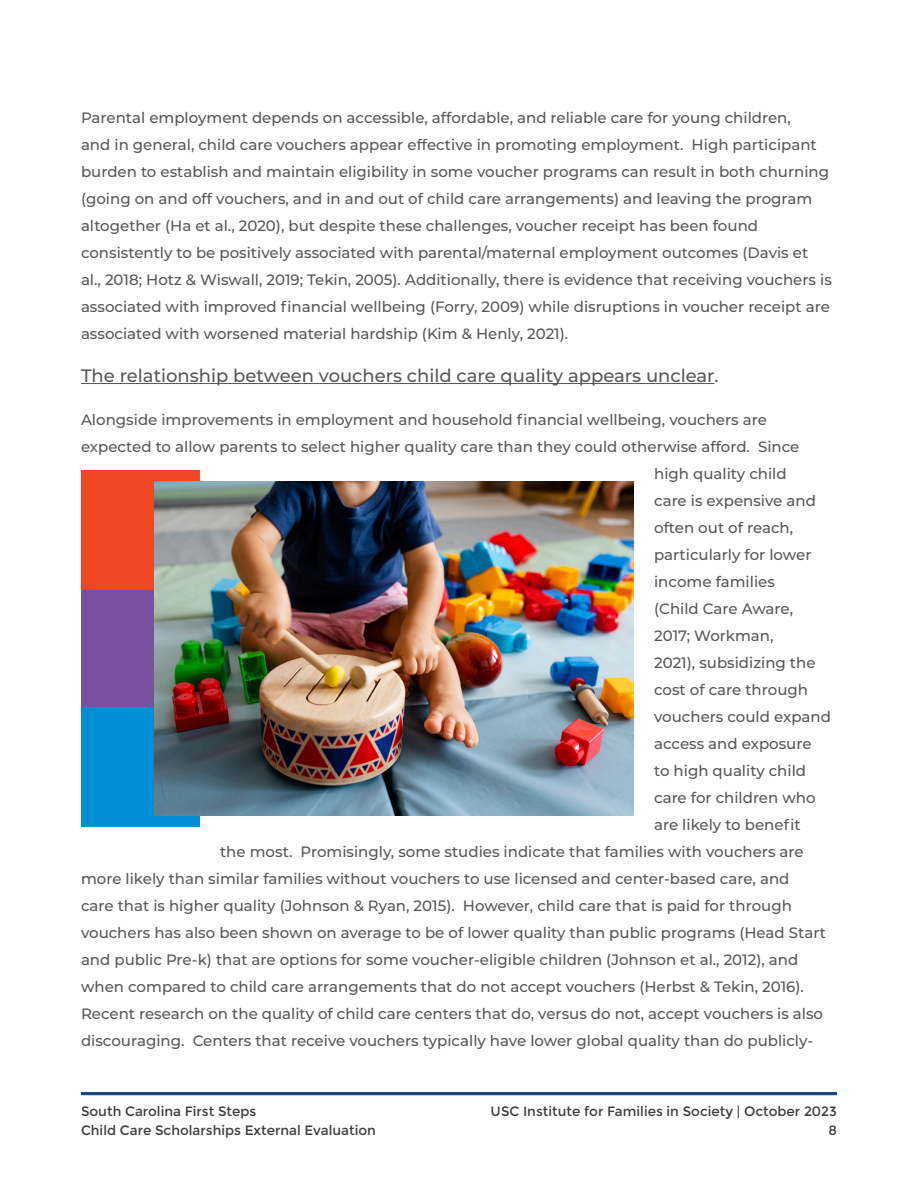
<style>
.page{position:relative;width:918px;height:1188px;background:#fff}
.page>*{position:absolute;margin:0;border:0;box-sizing:border-box;transform-origin:0 0}
.t1{font:500 18px "Montserrat";color:#57585a}
.t2{font:500 15px/27px "Montserrat";color:#57585a}
.t3{font:13.5px/18.9px "Montserrat";color:#3e3e3f}
</style>
<div class="page">
<hr style="left:81px;top:1092px;width:756px;height:3px;background:#1c4584">
<hr style="left:81px;top:383px;width:633px;height:1px;background:#57585a">
<img style="left:81px;top:470px;width:119px;height:357px">
<img style="left:154px;top:482px;width:480px;height:334px">
<p class="t2" style="left:81px;top:103px;width:752px">Parental employment depends on accessible, affordable, and reliable care for young children,<br>and in general, child care vouchers appear effective in promoting employment. High participant burden to establish and maintain eligibility in some voucher programs can result in both churning (going on and off vouchers, and in and out of child care arrangements) and leaving the program altogether (Ha et al., 2020), but despite these challenges, voucher receipt has been found consistently to be positively associated with parental/maternal employment outcomes (Davis et al., 2018; Hotz &amp; Wiswall, 2019; Tekin, 2005). Additionally, there is evidence that receiving vouchers is associated with improved financial wellbeing (Forry, 2009) while disruptions in voucher receipt are associated with worsened material hardship (Kim &amp; Henly, 2021).</p>
<p class="t1" style="left:81px;top:363px;width:639px">The relationship between vouchers child care quality appears unclear.</p>
<p class="t2" style="left:81px;top:405px;width:687px">Alongside improvements in employment and household financial wellbeing, vouchers are</p>
<p class="t2" style="left:81px;top:432px;width:720px">expected to allow parents to select higher quality care than they could otherwise afford. Since</p>
<p class="t2" style="left:654px;top:459px;width:134px">high quality child</p>
<p class="t2" style="left:654px;top:486px;width:163px">care is expensive and</p>
<p class="t2" style="left:654px;top:513px;width:140px">often out of reach,</p>
<p class="t2" style="left:654px;top:540px;width:159px">particularly for lower</p>
<p class="t2" style="left:654px;top:567px;width:122px">income families</p>
<p class="t2" style="left:654px;top:594px;width:140px">(Child Care Aware,</p>
<p class="t2" style="left:654px;top:621px;width:121px">2017; Workman,</p>
<p class="t2" style="left:654px;top:648px;width:163px">2021), subsidizing the</p>
<p class="t2" style="left:654px;top:675px;width:155px">cost of care through</p>
<p class="t2" style="left:654px;top:702px;width:178px">vouchers could expand</p>
<p class="t2" style="left:654px;top:729px;width:159px">access and exposure</p>
<p class="t2" style="left:654px;top:756px;width:153px">to high quality child</p>
<p class="t2" style="left:654px;top:783px;width:163px">care for children who</p>
<p class="t2" style="left:654px;top:810px;width:148px">are likely to benefit</p>
<p class="t2" style="left:220px;top:837px;width:585px">the most. Promisingly, some studies indicate that families with vouchers are</p>
<p class="t2" style="left:81px;top:864px;width:710px">more likely than similar families without vouchers to use licensed and center-based care, and</p>
<p class="t2" style="left:81px;top:891px;width:712px">care that is higher quality (Johnson &amp; Ryan, 2015). However, child care that is paid for through</p>
<p class="t2" style="left:81px;top:918px;width:746px">vouchers has also been shown on average to be of lower quality than public programs (Head Start</p>
<p class="t2" style="left:81px;top:945px;width:719px">and public Pre-k) that are options for some voucher-eligible children (Johnson et al., 2012), and</p>
<p class="t2" style="left:81px;top:972px;width:725px">when compared to child care arrangements that do not accept vouchers (Herbst &amp; Tekin, 2016).</p>
<p class="t2" style="left:81px;top:999px;width:744px">Recent research on the quality of child care centers that do, versus do not, accept vouchers is also</p>
<p class="t2" style="left:81px;top:1026px;width:734px">discouraging. Centers that receive vouchers typically have lower global quality than do publicly-</p>
<p class="t3" style="left:81px;top:1102px;width:296px">South Carolina First Steps<br>Child Care Scholarships External Evaluation</p>
<p class="t3" style="left:491px;top:1102px;width:348px;text-align:right">USC Institute for Families in Society | October 2023<br>8</p>
</div>
